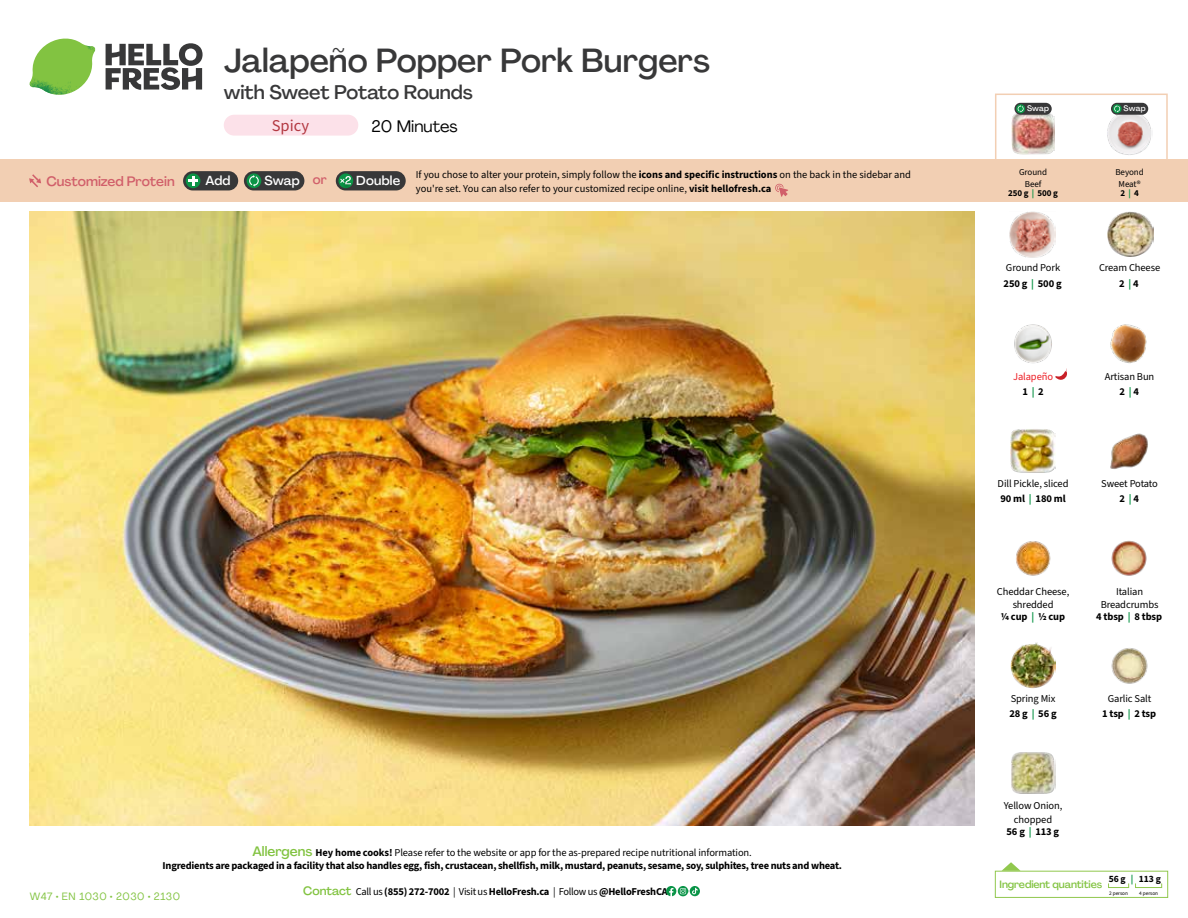
<style>
.page{position:relative;width:1188px;height:918px;background:#fff}
.page>*{position:absolute;margin:0;border:0;box-sizing:border-box;transform-origin:0 0}
.t1{font:500 33px "Agrandir";color:#383839}
.t2{font:500 19.5px "Agrandir";color:#383839}
.t3{font:16.5px "Agrandir";color:#000}
.t4{font:16.5px "Source Sans 3";color:#b33841}
.t5{font:500 13.5px "Agrandir";color:#d15f6a}
.t6{font:500 12.9px "Agrandir";letter-spacing:.015em;color:#fff}
.t7{font:10.5px/14.9px "Source Sans 3";letter-spacing:-.01em;color:#000;text-align:center}
.t8{font:700 10.5px/13.5px "Source Sans 3";letter-spacing:-.02em;color:#000;text-align:center}
.t9{font:500 10.5px "Agrandir";letter-spacing:-.01em;color:#82c341}
.t10{font:10.5px "Agrandir";letter-spacing:.05em;color:#82c341}
.t11{font:10.5px/14.9px "Source Sans 3";letter-spacing:-.01em;color:#ed1d24;text-align:center}
.t12{font:700 9.6px "Source Sans 3";color:#000}
.t13{font:9px/11.6px "Source Sans 3";letter-spacing:-.01em;color:#000;text-align:center}
.t14{font:700 9px "Source Sans 3";color:#000}
.t15{font:500 7.95px "Agrandir";letter-spacing:.01em;color:#fff}
.t16{font:5.25px "Source Sans 3";letter-spacing:-.01em;color:#000}
.s1{color:#d15f6a}
.s2{color:#0b9446}
.s3{font-weight:700}
.s4{font-weight:700;color:#0b9446}
.s5{font-weight:700;color:#000}
.s6{font-family:"Agrandir";font-weight:500;font-size:13.5px;color:#82c341}
.s7{font-weight:400}
.s8{font-family:"Agrandir";font-weight:500;font-size:12px;color:#82c341}
</style>
<div class="page">
<svg style="left:106px;top:43px;width:97px;height:47px"></svg>
<svg style="left:34px;top:39px;width:59px;height:38px"></svg>
<img style="left:65px;top:39px;width:30px;height:25px">
<img style="left:33px;top:60px;width:56px;height:10px">
<img style="left:29px;top:64px;width:58px;height:31px">
<img style="left:64px;top:70px;width:25px;height:24px">
<img style="left:30px;top:211px;width:945px;height:615px">
<svg style="left:690px;top:886px;width:10px;height:10px"></svg>
<svg style="left:666px;top:886px;width:32px;height:10px"></svg>
<svg style="left:1002px;top:862px;width:19px;height:9px"></svg>
<div style="left:995px;top:871px;width:173px;height:27px;border:1px solid #91c84e"></div>
<div style="left:1108px;top:883px;width:21px;height:5px;border:1px solid #91c84e"></div>
<div style="left:1135px;top:883px;width:27px;height:5px;border:1px solid #91c84e"></div>
<img style="left:1014px;top:324px;width:38px;height:40px">
<img style="left:1110px;top:324px;width:37px;height:40px">
<img style="left:1011px;top:429px;width:45px;height:44px">
<img style="left:1110px;top:433px;width:38px;height:36px">
<img style="left:1016px;top:541px;width:35px;height:35px">
<img style="left:1111px;top:540px;width:36px;height:36px">
<img style="left:1011px;top:643px;width:45px;height:45px">
<img style="left:1011px;top:752px;width:45px;height:42px">
<img style="left:1108px;top:211px;width:45px;height:46px">
<img style="left:1010px;top:212px;width:45px;height:45px">
<img style="left:1111px;top:648px;width:37px;height:36px">
<svg style="left:1055px;top:368px;width:12px;height:12px"></svg>
<div style="left:0;top:160px;width:1188px;height:42px;background:#f2cfb3"></div>
<svg style="left:29px;top:174px;width:12px;height:13px"></svg>
<div style="left:336px;top:171px;width:70px;height:19px;background:#383839;border-radius:10px"></div>
<svg style="left:338px;top:173px;width:15px;height:15px"></svg>
<div style="left:341px;top:180px;width:11px;height:11px;background:#000;opacity:.35"></div>
<svg style="left:339px;top:176px;width:12px;height:8px"></svg>
<div style="left:244px;top:171px;width:60px;height:19px;background:#383839;border-radius:10px"></div>
<div style="left:247px;top:173px;width:14px;height:15px;background:#0b9446;border-radius:50%"></div>
<svg style="left:249px;top:175px;width:10px;height:12px"></svg>
<div style="left:183px;top:171px;width:55px;height:19px;background:#383839;border-radius:10px"></div>
<div style="left:186px;top:173px;width:14px;height:15px;background:#0b9446;border-radius:50%"></div>
<svg style="left:188px;top:176px;width:10px;height:10px"></svg>
<svg style="left:775px;top:183px;width:13px;height:14px"></svg>
<div style="left:995px;top:94px;width:173px;height:69px;border:2px solid #f2cfb3"></div>
<img style="left:1107px;top:111px;width:44px;height:44px">
<img style="left:1011px;top:113px;width:44px;height:42px">
<div style="left:1111px;top:103px;width:37px;height:12px;background:#383839;border-radius:6px"></div>
<svg style="left:1113px;top:104px;width:9px;height:9px"></svg>
<svg style="left:1114px;top:105px;width:6px;height:7px"></svg>
<div style="left:1014px;top:103px;width:38px;height:12px;background:#383839;border-radius:6px"></div>
<svg style="left:1016px;top:104px;width:9px;height:9px"></svg>
<svg style="left:1018px;top:105px;width:6px;height:7px"></svg>
<div style="left:224px;top:115px;width:134px;height:21px;background:#fce1e9;border-radius:10px"></div>
<h1 class="t1" style="left:224px;top:40px;width:488px">Jalapeño Popper Pork Burgers</h1>
<h2 class="t2" style="left:224px;top:80px;width:251px">with Sweet Potato Rounds</h2>
<h3 class="t3" style="left:372px;top:116px;width:88px">20 Minutes</h3>
<h3 class="t4" style="left:272px;top:115px;width:39px">Spicy</h3>
<p class="t15" style="left:1027px;top:104px;width:24px">Swap</p>
<p class="t15" style="left:1124px;top:104px;width:24px">Swap</p>
<p class="t5" style="left:46px;top:173px;width:130px">Customized Protein</p>
<p class="t6" style="left:205px;top:172px;width:27px">Add</p>
<p class="t6" style="left:264px;top:172px;width:64px">Swap <span class="s1">or</span></p>
<p class="t6" style="left:356px;top:172px;width:45px">Double</p>
<p class="t13" style="left:1115px;top:166px;width:30px">Beyond<br>Meat®</p>
<p class="t14" style="left:1120px;top:187px;width:20px">2 <span class="s2">|</span> 4</p>
<p class="t13" style="left:1019px;top:166px;width:29px">Ground<br>Beef</p>
<p class="t14" style="left:1008px;top:187px;width:51px">250 g <span class="s2">|</span> 500 g</p>
<p class="t7" style="left:416px;top:168px;width:497px;line-height:13.5px;text-align:left">If you chose to alter your protein, simply follow the <span class="s3">icons and specific instructions</span> on the back in the sidebar and you're set. You can also refer to your customized recipe online, <span class="s3">visit hellofresh.ca</span></p>
<p class="t7" style="left:1004px;top:259px;width:60px;line-height:16.4px;text-align:left">Ground Pork<br><span class="s3">250 g</span> <span class="s4">|</span> <span class="s3">500 g</span></p>
<p class="t7" style="left:1099px;top:259px;width:63px;line-height:16.4px">Cream Cheese<br><span class="s3">2</span> <span class="s4">|</span> <span class="s3">4</span></p>
<p class="t11" style="left:1013px;top:369px;width:42px">Jalapeño<br><span class="s5">1</span> <span class="s4">|</span> <span class="s5">2</span></p>
<p class="t7" style="left:1105px;top:369px;width:51px">Artisan Bun<br><span class="s3">2</span> <span class="s4">|</span> <span class="s3">4</span></p>
<p class="t7" style="left:998px;top:476px;width:72px;text-align:left">Dill Pickle, sliced<br><span class="s3">90 ml</span> <span class="s4">|</span> <span class="s3">180 ml</span></p>
<p class="t7" style="left:1101px;top:476px;width:58px">Sweet Potato<br><span class="s3">2</span> <span class="s4">|</span> <span class="s3">4</span></p>
<p class="t7" style="left:997px;top:584px;width:74px;line-height:13.5px">Cheddar Cheese, shredded</p>
<p class="t8" style="left:1000px;top:610px;width:66px">1/4 cup <span class="s2">|</span> 1/2 cup</p>
<p class="t7" style="left:1101px;top:584px;width:59px;line-height:13.5px">Italian<br>Breadcrumbs</p>
<p class="t8" style="left:1096px;top:610px;width:67px">4 tbsp <span class="s2">|</span> 8 tbsp</p>
<p class="t7" style="left:1009px;top:691px;width:49px;text-align:left">Spring Mix<br><span class="s3">28 g</span> <span class="s4">|</span> <span class="s3">56 g</span></p>
<p class="t7" style="left:1102px;top:691px;width:55px">Garlic Salt<br><span class="s3">1 tsp</span> <span class="s4">|</span> <span class="s3">2 tsp</span></p>
<p class="t8" style="left:163px;top:846px;width:681px"><span class="s6">Allergens</span> Hey home cooks! <span class="s7">Please refer to the website or app for the as-prepared recipe nutritional information.<br></span>Ingredients are packaged in a facility that also handles egg, fish, crustacean, shellfish, milk, mustard, peanuts, sesame, soy, sulphites, tree nuts and wheat.</p>
<p class="t10" style="left:30px;top:890px;width:152px">W47 • EN 1030 • 2030 • 2130</p>
<p class="t8" style="left:303px;top:886px;width:366px"><span class="s8">Contact</span> <span class="s7">Call us</span> (855) 272-7002 <span class="s7">| Visit us</span> HelloFresh.ca <span class="s7">| Follow us</span> @HelloFreshCA</p>
<p class="t7" style="left:1004px;top:799px;width:60px;line-height:13.5px">Yellow Onion, chopped</p>
<p class="t8" style="left:1007px;top:825px;width:54px">56 g <span class="s2">|</span> 113 g</p>
<p class="t12" style="left:1109px;top:872px;width:54px">56 g <span class="s2">|</span> 113 g</p>
<p class="t16" style="left:1109px;top:890px;width:20px">2 person</p>
<p class="t16" style="left:1139px;top:890px;width:20px">4 person</p>
<p class="t9" style="left:1000px;top:878px;width:104px">Ingredient quantities</p>
</div>
